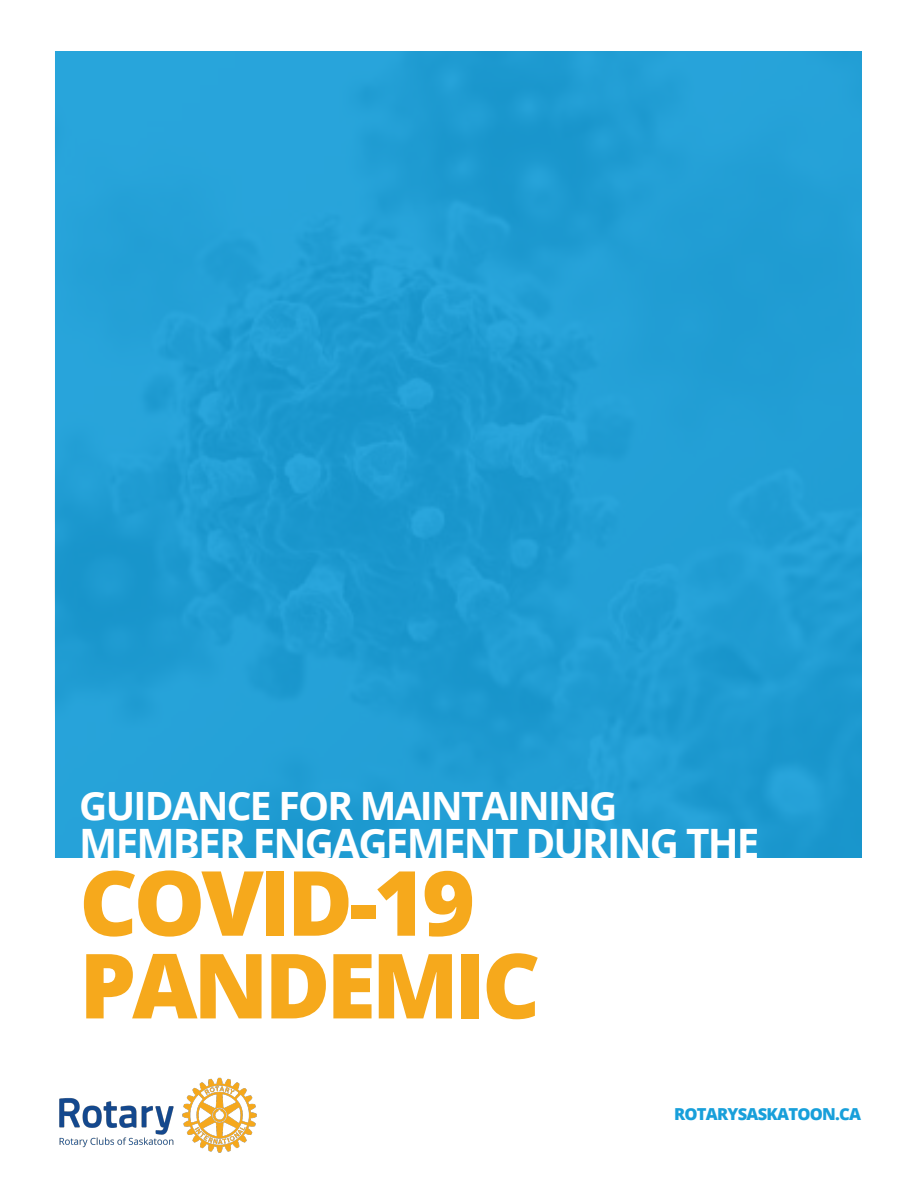
<style>
.page{position:relative;width:918px;height:1188px;background:#fff}
.page>*{position:absolute;margin:0;border:0;box-sizing:border-box;transform-origin:0 0}
.t1{font:800 90px "Open Sans";letter-spacing:-.045em;color:#f6a91c}
.t2{font:700 40.5px "Open Sans";letter-spacing:-.045em;color:#fff}
.t3{font:700 39px "Open Sans";letter-spacing:-.045em;color:#fff}
.t4{font:800 16.5px "Open Sans";letter-spacing:-.045em;color:#189fda}
</style>
<div class="page">
<div style="left:55px;top:51px;width:806px;height:807px;background:#219ed4"></div>
<img style="left:59px;top:1077px;width:198px;height:76px">
<p class="t3" style="left:79px;top:778px;width:540px">GUIDANCE FOR MAINTAINING</p>
<p class="t2" style="left:79px;top:815px;width:682px">MEMBER ENGAGEMENT DURING THE</p>
<h1 class="t1" style="left:79px;top:835px;width:397px">COVID-19</h1>
<h1 class="t1" style="left:79px;top:917px;width:463px">PANDEMIC</h1>
<p class="t4" style="left:674px;top:1102px;width:189px">ROTARYSASKATOON.CA</p>
</div>
